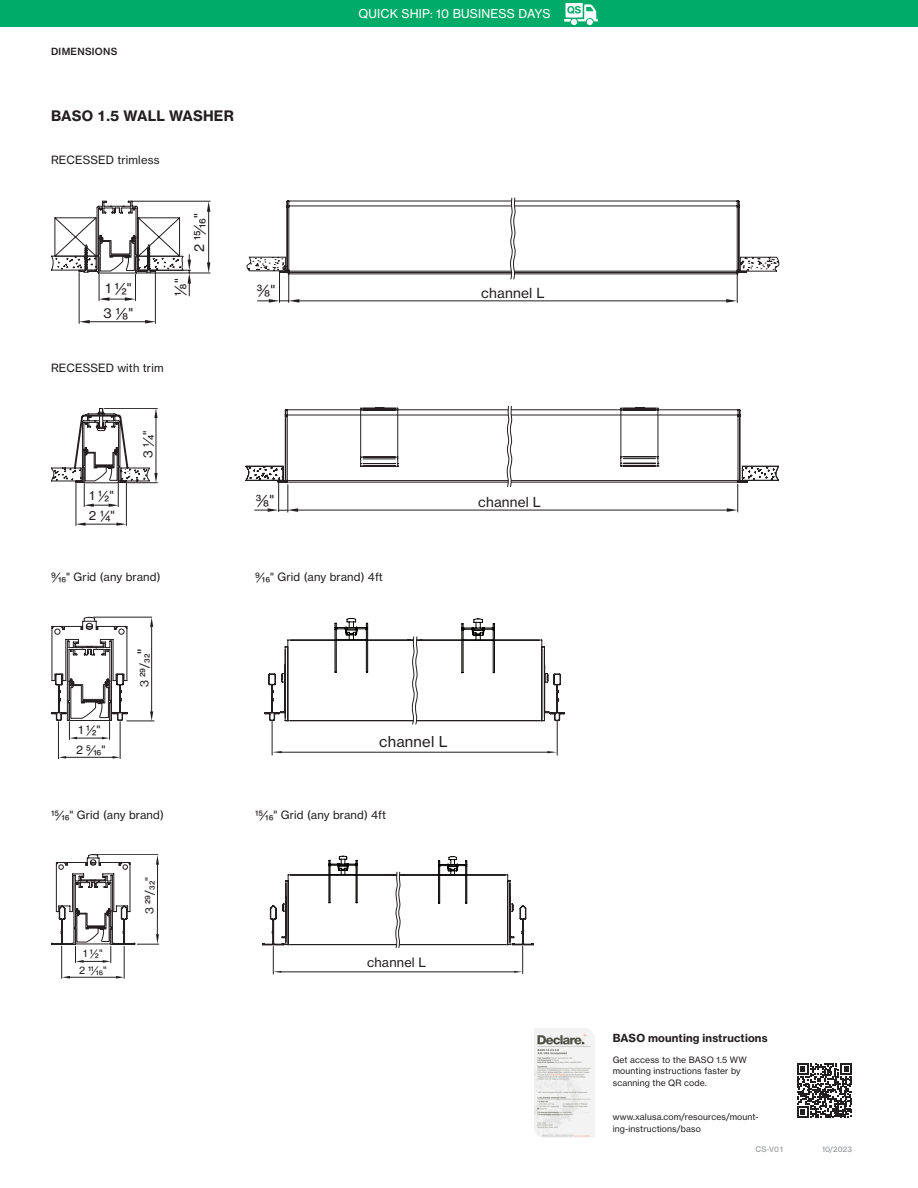
<style>
.page{position:relative;width:918px;height:1188px;background:#fff}
.page>*{position:absolute;margin:0;border:0;box-sizing:border-box;transform-origin:0 0}
.t1{font:14.85px "N Haas Grotesk TX Pro 55 Rg";letter-spacing:.015em;color:#231f20}
.t2{font:14.25px "N Haas Grotesk TX Pro 75 Bd";letter-spacing:.015em;color:#231f20}
.t3{font:13.65px/24.8px "N Haas Grotesk TX Pro 55 Rg";letter-spacing:.015em;color:#231f20}
.t4{font:13.5px/24.3px "N Haas Grotesk TX Pro 55 Rg";color:#231f20}
.t5{font:12.75px "N Haas Grotesk TX Pro 55 Rg";letter-spacing:.015em;color:#231f20}
.t6{font:12.45px "N Haas Grotesk TX Pro 55 Rg";color:#231f20}
.t7{font:12px "N Haas Grotesk TX Pro 55 Rg";letter-spacing:.015em;color:#fff}
.t8{font:11.55px/19.2px "N Haas Grotesk TX Pro 55 Rg";color:#231f20}
.t9{font:11.4px "N Haas Grotesk TX Pro 55 Rg";color:#231f20}
.text{font:11.25px "N Haas Grotesk TX Pro 55 Rg";letter-spacing:.015em;color:#231f20}
.text-2{font:10.95px "N Haas Grotesk TX Pro 75 Bd";letter-spacing:.015em;color:#231f20}
.t10{font:10.2px/17.1px "N Haas Grotesk TX Pro 55 Rg";color:#231f20;text-align:center}
.t11{font:9.75px "N Haas Grotesk TX Pro 65 Md";letter-spacing:.03em;color:#231f20}
.text-3{font:8.7px/11.4px "N Haas Grotesk TX Pro 55 Rg";letter-spacing:.015em;color:#231f20}
.t12{font:7.5px "N Haas Grotesk TX Pro 55 Rg";color:#8a8c8f}
.s1{font-size:14.7px}
</style>
<div class="page">
<div style="left:0;top:0;width:918px;height:27px;background:#00aa69"></div>
<svg style="left:565px;top:3px;width:33px;height:22px"></svg>
<hr style="left:65px;top:757px;width:48px;height:1px;background:#231f20">
<svg style="left:59px;top:756px;width:7px;height:3px"></svg>
<svg style="left:113px;top:756px;width:7px;height:3px"></svg>
<hr style="left:58px;top:722px;width:1px;height:37px;background:#231f20">
<hr style="left:120px;top:722px;width:1px;height:37px;background:#231f20">
<svg style="left:51px;top:617px;width:103px;height:122px"></svg>
<hr style="left:281px;top:752px;width:267px;height:1px;background:#231f20">
<hr style="left:272px;top:721px;width:1px;height:34px;background:#231f20">
<hr style="left:557px;top:721px;width:1px;height:34px;background:#231f20">
<svg style="left:272px;top:751px;width:10px;height:2px"></svg>
<svg style="left:547px;top:751px;width:10px;height:2px"></svg>
<svg style="left:264px;top:618px;width:301px;height:107px"></svg>
<hr style="left:68px;top:977px;width:49px;height:1px;background:#231f20">
<hr style="left:61px;top:946px;width:1px;height:32px;background:#231f20">
<hr style="left:124px;top:946px;width:1px;height:32px;background:#231f20">
<svg style="left:116px;top:976px;width:8px;height:3px"></svg>
<svg style="left:62px;top:976px;width:8px;height:3px"></svg>
<svg style="left:51px;top:854px;width:108px;height:109px"></svg>
<svg style="left:261px;top:856px;width:273px;height:118px"></svg>
<svg style="left:246px;top:198px;width:533px;height:105px"></svg>
<svg style="left:245px;top:406px;width:534px;height:106px"></svg>
<svg style="left:51px;top:408px;width:107px;height:99px"></svg>
<svg style="left:77px;top:523px;width:9px;height:3px"></svg>
<svg style="left:117px;top:523px;width:9px;height:3px"></svg>
<hr style="left:84px;top:524px;width:35px;height:1px;background:#231f20">
<hr style="left:126px;top:483px;width:1px;height:43px;background:#231f20">
<hr style="left:76px;top:484px;width:1px;height:42px;background:#231f20">
<hr style="left:87px;top:321px;width:61px;height:1px;background:#231f20">
<hr style="left:155px;top:272px;width:1px;height:51px;background:#231f20">
<hr style="left:79px;top:272px;width:1px;height:51px;background:#231f20">
<svg style="left:79px;top:320px;width:11px;height:3px"></svg>
<svg style="left:145px;top:320px;width:11px;height:3px"></svg>
<svg style="left:51px;top:200px;width:160px;height:101px"></svg>
<svg style="left:797px;top:1063px;width:55px;height:55px"></svg>
<img style="left:534px;top:1028px;width:61px;height:109px">
<p class="t11" style="left:51px;top:45px;width:68px">DIMENSIONS</p>
<p class="t2" style="left:51px;top:107px;width:184px">BASO 1.5 WALL WASHER</p>
<p class="text" style="left:51px;top:153px;width:110px">RECESSED trimless</p>
<p class="t4" style="left:187px;top:252px;width:41px;rotate:-90deg">2 15⁄16"</p>
<p class="t7" style="left:358px;top:6px;width:194px">QUICK SHIP: 10 BUSINESS DAYS</p>
<p class="t4" style="left:104px;top:276px;width:31px">1 ½"<br>3 ⅛"</p>
<p class="t4" style="left:168px;top:296px;width:19px;rotate:-90deg">⅛"</p>
<p class="t4" style="left:245px;top:276px;width:20px">⅜"</p>
<p class="t3" style="left:113px;top:278px;width:32px">1 ½"<br>3 ⅛"</p>
<p class="t3" style="left:178px;top:298px;width:19px;rotate:-90deg">⅛"</p>
<p class="t3" style="left:257px;top:278px;width:20px">⅜"</p>
<p class="t3" style="left:481px;top:280px;width:65px">channel L</p>
<p class="text" style="left:51px;top:361px;width:114px">RECESSED with trim</p>
<p class="t6" style="left:89px;top:488px;width:26px">1 ½"</p>
<p class="t6" style="left:89px;top:508px;width:28px">2 ¼"</p>
<p class="t6" style="left:140px;top:458px;width:29px;rotate:-90deg">3 1∕4"</p>
<p class="text" style="left:51px;top:570px;width:111px">9/16" Grid (any brand)</p>
<p class="t9" style="left:137px;top:687px;width:40px;rotate:-90deg">3 29/32<span class="s1">"</span></p>
<p class="t3" style="left:256px;top:487px;width:20px">⅜"</p>
<p class="t3" style="left:478px;top:490px;width:64px">channel L</p>
<p class="text" style="left:255px;top:570px;width:129px">9/16" Grid (any brand) 4ft</p>
<p class="t8" style="left:76px;top:720px;width:31px">1 ½"<br>2 5∕16"</p>
<p class="t1" style="left:379px;top:732px;width:70px">channel L</p>
<p class="text" style="left:51px;top:808px;width:114px">15/16" Grid (any brand)</p>
<p class="t10" style="left:79px;top:945px;width:29px">1 ½"<br>2 11∕16"</p>
<p class="text" style="left:143px;top:914px;width:38px;rotate:-90deg">3 29/32"</p>
<p class="text" style="left:255px;top:808px;width:133px">15/16" Grid (any brand) 4ft</p>
<p class="t5" style="left:367px;top:955px;width:61px">channel L</p>
<p class="text-2" style="left:613px;top:1031px;width:156px">BASO mounting instructions</p>
<p class="text-3" style="left:613px;top:1054px;width:136px">Get access to the BASO 1.5 WW mounting instructions faster by scanning the QR code.</p>
<p class="text-3" style="left:613px;top:1111px;width:148px">www.xalusa.com/resources/mount&shy;ing-instructions/baso</p>
<p class="t12" style="left:756px;top:1145px;width:30px">CS-V01</p>
<p class="t12" style="left:822px;top:1145px;width:31px">10/2023</p>
</div>
